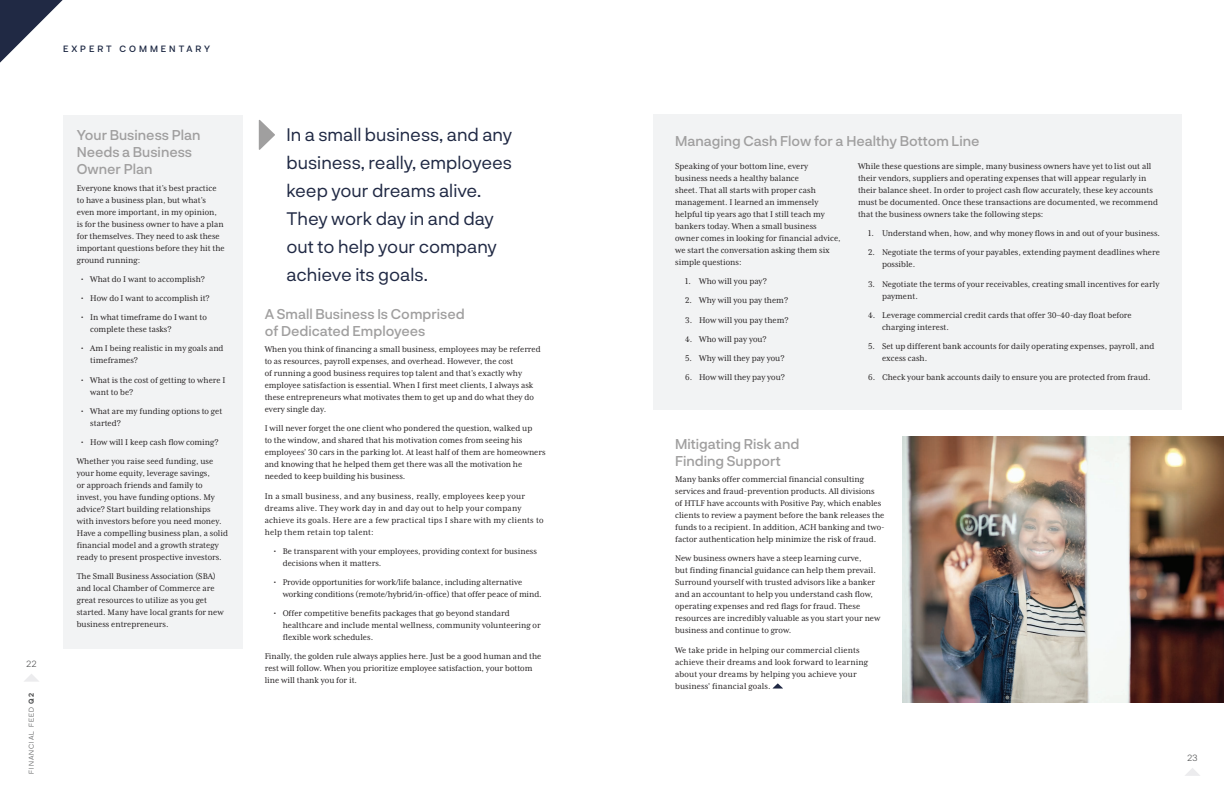
<style>
.page{position:relative;width:1224px;height:792px;background:#fff}
.page>*{position:absolute;margin:0;border:0;box-sizing:border-box;transform-origin:0 0}
.t1{font:18px/28px "Neurial Grotesk";color:#202944}
.t2{font:500 14px/17px "Neurial Grotesk";color:#a09f9f}
.t3{font:9.5px/12px "Mrs Eaves XL Serif Nar OT";color:#231f20}
.t4{font:9.5px/12px "Mrs Eaves XL Serif Nar OT";letter-spacing:.02em;color:#231f20}
.t5{font:500 9px "Neurial Grotesk";letter-spacing:.33em;color:#1c2742}
.t6{font:300 9px "Neurial Grotesk";color:#4b4c4d}
.t7{font:300 7px "Neurial Grotesk";letter-spacing:.15em;color:#4b4c4d}
.s1{font-weight:700}
</style>
<div class="page">
<svg style="left:0;top:0;width:63px;height:63px"></svg>
<div style="left:63px;top:115px;width:179px;height:533px;background:#f2f3f4"></div>
<svg style="left:259px;top:120px;width:16px;height:30px"></svg>
<svg style="left:24px;top:674px;width:15px;height:8px"></svg>
<div style="left:654px;top:115px;width:528px;height:295px;background:#f2f3f4"></div>
<svg style="left:773px;top:683px;width:10px;height:6px"></svg>
<img style="left:903px;top:437px;width:321px;height:265px">
<svg style="left:1185px;top:768px;width:15px;height:8px"></svg>
<p class="t5" style="left:63px;top:43px;width:149px">EXPERT COMMENTARY</p>
<p class="t6" style="left:27px;top:657px;width:11px">22</p>
<p class="t7" style="left:27px;top:774px;width:83px;rotate:-90deg">FINANCIAL FEED <span class="s1">Q2</span></p>
<p class="t2" style="left:77px;top:126px;width:125px">Your Business Plan<br>Needs a Business<br>Owner Plan</p>
<p class="t3" style="left:77px;top:182px;width:150px">Everyone knows that it’s best practice to have a business plan, but what’s even more important, in my opinion, is for the business owner to have a plan for themselves. They need to ask these important questions before they hit the ground running:</p>
<p class="t3" style="left:81px;top:273px;width:125px">• What do I want to accomplish?</p>
<p class="t3" style="left:81px;top:292px;width:130px">• How do I want to accomplish it?</p>
<p class="t3" style="left:90px;top:311px;width:118px;text-indent:-9px">• In what timeframe do I want to complete these tasks?</p>
<p class="t3" style="left:90px;top:343px;width:135px;text-indent:-9px">• Am I being realistic in my goals and timeframes?</p>
<p class="t3" style="left:90px;top:374px;width:137px;text-indent:-9px">• What is the cost of getting to where I want to be?</p>
<p class="t3" style="left:90px;top:405px;width:134px;text-indent:-9px">• What are my funding options to get started?</p>
<p class="t3" style="left:77px;top:433px;width:144px;line-height:19.2px;text-align:center">• How will I keep cash flow coming?<br>Whether you raise seed funding, use</p>
<p class="t3" style="left:77px;top:467px;width:153px">your home equity, leverage savings,<br>or approach friends and family to invest, you have funding options. My advice? Start building relationships with investors before you need money.<br>Have a compelling business plan, a solid financial model and a growth strategy ready to present prospective investors.</p>
<p class="t3" style="left:77px;top:571px;width:148px">The Small Business Association (SBA) and local Chamber of Commerce are great resources to utilize as you get started. Many have local grants for new business entrepreneurs.</p>
<p class="t1" style="left:287px;top:120px;width:227px">In a small business, and any business, really, employees keep your dreams alive.<br>They work day in and day out to help your company achieve its goals.</p>
<p class="t2" style="left:265px;top:304px;width:202px">A Small Business Is Comprised of Dedicated Employees</p>
<p class="t3" style="left:265px;top:343px;width:278px">When you think of financing a small business, employees may be referred to as resources, payroll expenses, and overhead. However, the cost<br>of running a good business requires top talent and that’s exactly why employee satisfaction is essential. When I first meet clients, I always ask these entrepreneurs what motivates them to get up and do what they do every single day.</p>
<p class="t3" style="left:265px;top:423px;width:282px">I will never forget the one client who pondered the question, walked up<br>to the window, and shared that his motivation comes from seeing his employees’ 30 cars in the parking lot. At least half of them are homeowners and knowing that he helped them get there was all the motivation he needed to keep building his business.</p>
<p class="t4" style="left:265px;top:490px;width:280px">In a small business, and any business, really, employees keep your dreams alive. They work day in and day out to help your company achieve its goals. Here are a few practical tips I share with my clients to help them retain top talent:</p>
<p class="t3" style="left:283px;top:545px;width:256px;text-indent:-9px">• Be transparent with your employees, providing context for business decisions when it matters.</p>
<p class="t3" style="left:283px;top:576px;width:261px;text-indent:-9px">• Provide opportunities for work/life balance, including alternative working conditions (remote/hybrid/in-office) that offer peace of mind.</p>
<p class="t3" style="left:283px;top:607px;width:260px;text-indent:-9px">• Offer competitive benefits packages that go beyond standard healthcare and include mental wellness, community volunteering or flexible work schedules.</p>
<p class="t3" style="left:265px;top:651px;width:278px">Finally, the golden rule always applies here. Just be a good human and the rest will follow. When you prioritize employee satisfaction, your bottom line will thank you for it.</p>
<p class="t2" style="left:675px;top:132px;width:306px">Managing Cash Flow for a Healthy Bottom Line</p>
<p class="t3" style="left:675px;top:160px;width:167px">Speaking of your bottom line, every business needs a healthy balance<br>sheet. That all starts with proper cash management. I learned an immensely helpful tip years ago that I still teach my bankers today. When a small business owner comes in looking for financial advice, we start the conversation asking them six simple questions:</p>
<p class="t3" style="left:685px;top:275px;width:84px">1. Who will you pay?</p>
<p class="t3" style="left:685px;top:295px;width:105px">2. Why will you pay them?</p>
<p class="t3" style="left:685px;top:314px;width:105px">3. How will you pay them?</p>
<p class="t3" style="left:685px;top:333px;width:83px">4. Who will pay you?</p>
<p class="t3" style="left:685px;top:352px;width:101px">5. Why will they pay you?</p>
<p class="t3" style="left:685px;top:371px;width:101px">6. How will they pay you?</p>
<p class="t3" style="left:858px;top:160px;width:302px">While these questions are simple, many business owners have yet to list out all their vendors, suppliers and operating expenses that will appear regularly in their balance sheet. In order to project cash flow accurately, these key accounts must be documented. Once these transactions are documented, we recommend that the business owners take the following steps:</p>
<p class="t3" style="left:868px;top:227px;width:294px">1. Understand when, how, and why money flows in and out of your business.</p>
<p class="t3" style="left:882px;top:247px;width:279px;text-indent:-14px">2. Negotiate the terms of your payables, extending payment deadlines where possible.</p>
<p class="t3" style="left:882px;top:278px;width:279px;text-indent:-14px">3. Negotiate the terms of your receivables, creating small incentives for early payment.</p>
<p class="t3" style="left:882px;top:309px;width:251px;text-indent:-14px">4. Leverage commercial credit cards that offer 30–40-day float before charging interest.</p>
<p class="t3" style="left:882px;top:340px;width:274px;text-indent:-14px">5. Set up different bank accounts for daily operating expenses, payroll, and excess cash.</p>
<p class="t3" style="left:868px;top:371px;width:284px">6. Check your bank accounts daily to ensure you are protected from fraud.</p>
<p class="t2" style="left:675px;top:434px;width:126px">Mitigating Risk and<br>Finding Support</p>
<p class="t3" style="left:675px;top:473px;width:211px">Many banks offer commercial financial consulting services and fraud-prevention products. All divisions<br>of HTLF have accounts with Positive Pay, which enables clients to review a payment before the bank releases the funds to a recipient. In addition, ACH banking and two&shy;factor authentication help minimize the risk of fraud.</p>
<p class="t3" style="left:675px;top:553px;width:207px">New business owners have a steep learning curve,<br>but finding financial guidance can help them prevail.<br>Surround yourself with trusted advisors like a banker and an accountant to help you understand cash flow, operating expenses and red flags for fraud. These resources are incredibly valuable as you start your new business and continue to grow.</p>
<p class="t3" style="left:675px;top:644px;width:194px">We take pride in helping our commercial clients achieve their dreams and look forward to learning about your dreams by helping you achieve your business' financial goals.</p>
<p class="t6" style="left:1187px;top:752px;width:12px">23</p>
</div>
